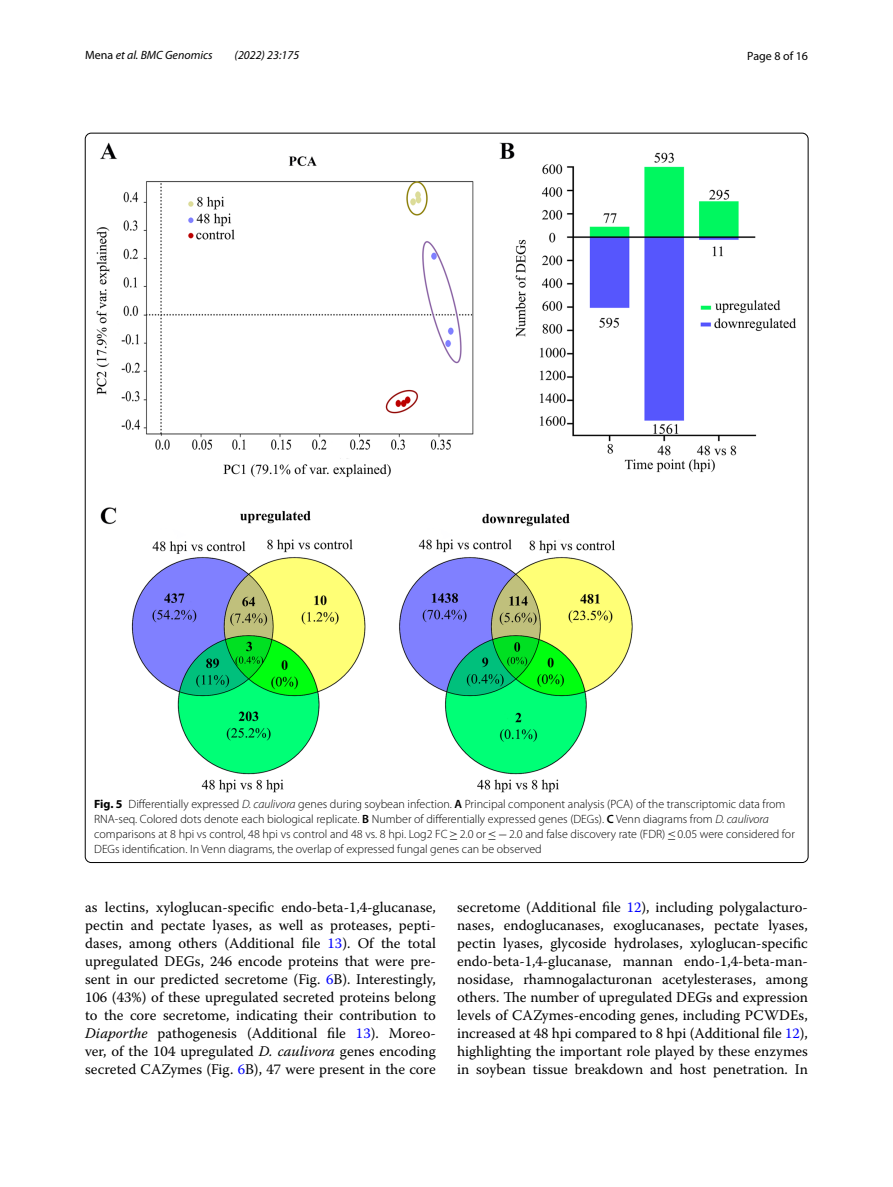
<style>
.page{position:relative;width:893px;height:1187px;background:#fff}
.page>*{position:absolute;margin:0;border:0;box-sizing:border-box;transform-origin:0 0}
.t1{font:14.7px/18px "Warnock Pro";color:#000;text-align:justify}
.t2{font:300 12px/15px "Myriad Pro";color:#000}
.t3{font:italic 12px "Myriad Pro";color:#000}
.t4{font:12px "Myriad Pro";color:#000}
.s1{font-style:normal}
.s2{font-weight:700}
.s3{font-style:italic}
.s4{font-weight:600}
.s5{font-family:"MTSY";font-weight:400}
.s6{color:#00f}
</style>
<div class="page">
<img style="left:96px;top:142px;width:701px;height:650px">
<p class="t3" style="left:85px;top:48px;width:129px"><span class="s1">Mena</span> et al. BMC Genomics</p>
<p class="t3" style="left:235px;top:48px;width:66px">(2022) 23:175</p>
<p class="t4" style="left:747px;top:48px;width:62px">Page 8 of 16</p>
<p class="t2" style="left:94px;top:796px;width:702px"><span class="s2">Fig. 5</span> Differentially expressed <span class="s3">D. caulivora</span> genes during soybean infection. <span class="s4">A</span> Principal component analysis (PCA) of the transcriptomic data from RNA-seq. Colored dots denote each biological replicate. <span class="s4">B</span> Number of differentially expressed genes (DEGs). <span class="s4">C</span> Venn diagrams from <span class="s3">D. caulivora </span>comparisons at 8 hpi vs control, 48 hpi vs control and 48 vs. 8 hpi. Log2 FC<span class="s5">≥</span>2.0 or<span class="s5">≤−</span>2.0 and false discovery rate (FDR)<span class="s5">≤</span>0.05 were considered for DEGs identification. In Venn diagrams, the overlap of expressed fungal genes can be observed</p>
<p class="t1" style="left:85px;top:897px;width:352px">as lectins, xyloglucan-specific endo-beta-1,4-glucanase, pectin and pectate lyases, as well as proteases, pepti&shy;dases, among others (Additional file <span class="s6">13</span>). Of the total upregulated DEGs, 246 encode proteins that were pre&shy;sent in our predicted secretome (Fig. <span class="s6">6</span>B). Interestingly, 106 (43%) of these upregulated secreted proteins belong to the core secretome, indicating their contribution to <span class="s3">Diaporthe</span> pathogenesis (Additional file <span class="s6">13</span>). Moreo&shy;ver, of the 104 upregulated <span class="s3">D. caulivora</span> genes encoding secreted CAZymes (Fig. <span class="s6">6</span>B), 47 were present in the core</p>
<p class="t1" style="left:457px;top:897px;width:352px">secretome (Additional file <span class="s6">12</span>), including polygalacturo&shy;nases, endoglucanases, exoglucanases, pectate lyases, pectin lyases, glycoside hydrolases, xyloglucan-specific endo-beta-1,4-glucanase, mannan endo-1,4-beta-man&shy;nosidase, rhamnogalacturonan acetylesterases, among others. The number of upregulated DEGs and expression levels of CAZymes-encoding genes, including PCWDEs, increased at 48 hpi compared to 8 hpi (Additional file <span class="s6">12</span>), highlighting the important role played by these enzymes in soybean tissue breakdown and host penetration. In</p>
</div>
